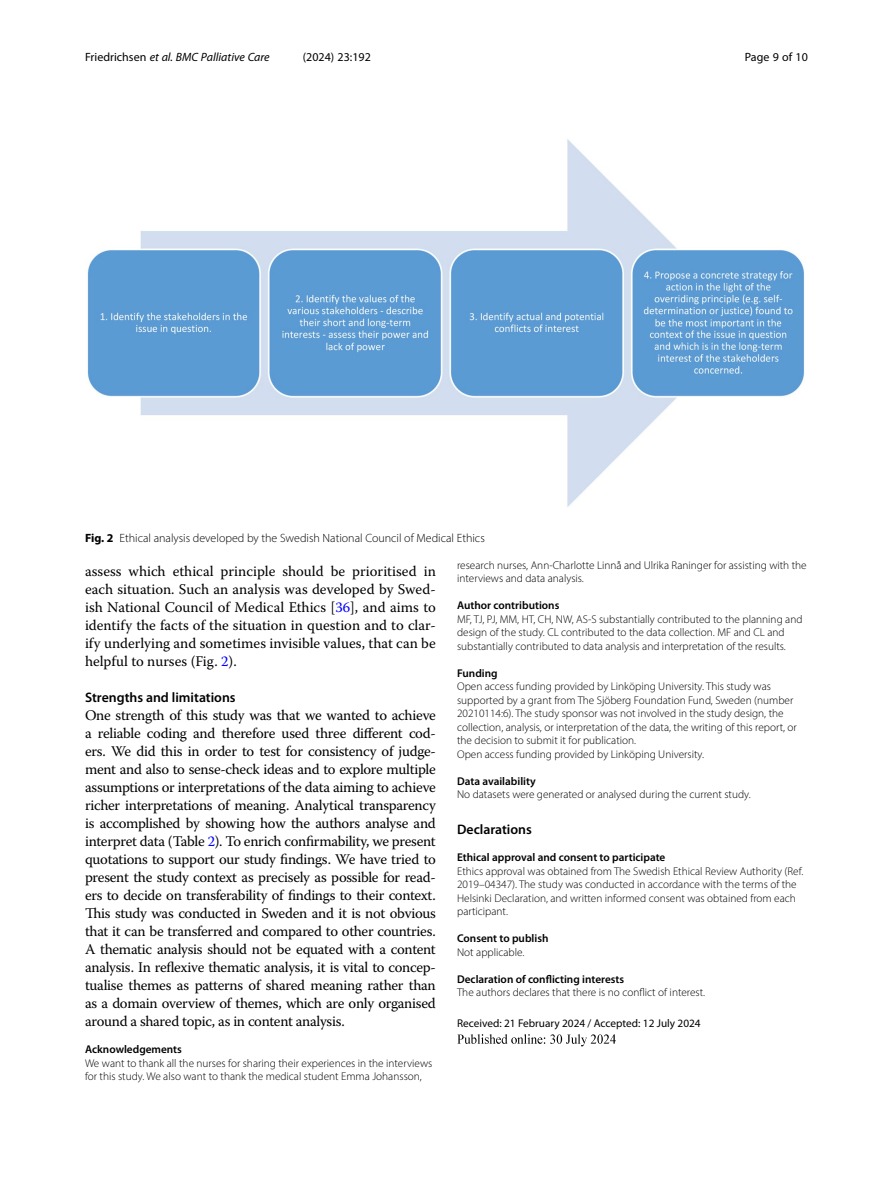
<style>
.page{position:relative;width:893px;height:1191px;background:#fff}
.page>*{position:absolute;margin:0;border:0;box-sizing:border-box;transform-origin:0 0}
.Body_Text{font:14.7px/18px "Warnock Pro";letter-spacing:-.01em;color:#000;text-align:justify}
.Head_2{font:600 13.8px "Myriad Pro";color:#000}
.Ethics_Declarations{font:600 13.8px "Myriad Pro";color:#000}
.Figure_Caption{font:300 12px "Myriad Pro";color:#000}
.t1{font:italic 12px "Myriad Pro";color:#000}
.t2{font:12px "Myriad Pro";color:#000}
.Funding{font:300 11.25px/13.5px "Myriad Pro";color:#000}
.Ethics_Declarations-2{font:300 11.25px/13.5px "Myriad Pro";color:#000}
.Acknowledgements{font:300 11.25px/13.5px "Myriad Pro";color:#000}
.Author_Contribution{font:300 11.25px/13.5px "Myriad Pro";color:#000}
.Endmatter_Heading{font:600 11.25px "Myriad Pro";color:#000}
.Data_Availability{font:300 11.25px "Myriad Pro";color:#000}
.Funding_MultiPara{font:300 11.25px "Myriad Pro";color:#000}
.Article_History{font:11.25px "Myriad Pro";color:#000}
.s1{font-style:normal}
.s2{font-weight:700}
.s3{color:#00f}
</style>
<div class="page">
<img style="left:457px;top:1034px;width:159px;height:13px">
<img style="left:87px;top:139px;width:718px;height:368px">
<p class="t1" style="left:85px;top:50px;width:186px"><span class="s1">Friedrichsen</span> et al. BMC Palliative Care</p>
<p class="t2" style="left:303px;top:50px;width:70px">(2024) 23:192</p>
<p class="t2" style="left:745px;top:50px;width:65px">Page 9 of 10</p>
<p class="Figure_Caption" style="left:85px;top:531px;width:401px"><span class="s2">Fig. 2</span> Ethical analysis developed by the Swedish National Council of Medical Ethics</p>
<p class="Body_Text" style="left:85px;top:562px;width:352px">assess which ethical principle should be prioritised in each situation. Such an analysis was developed by Swed&shy;ish National Council of Medical Ethics [<span class="s3">36</span>], and aims to identify the facts of the situation in question and to clar&shy;ify underlying and sometimes invisible values, that can be helpful to nurses (Fig. <span class="s3">2</span>).</p>
<p class="Head_2" style="left:85px;top:689px;width:152px">Strengths and limitations</p>
<p class="Body_Text" style="left:85px;top:706px;width:352px">One strength of this study was that we wanted to achieve a reliable coding and therefore used three different cod&shy;ers. We did this in order to test for consistency of judge&shy;ment and also to sense-check ideas and to explore multiple assumptions or interpretations of the data aiming to achieve richer interpretations of meaning. Analytical transparency is accomplished by showing how the authors analyse and interpret data (Table <span class="s3">2</span>). To enrich confirmability, we present quotations to support our study findings. We have tried to present the study context as precisely as possible for read&shy;ers to decide on transferability of findings to their context.<br>This study was conducted in Sweden and it is not obvious that it can be transferred and compared to other countries.<br>A thematic analysis should not be equated with a content analysis. In reflexive thematic analysis, it is vital to concep&shy;tualise themes as patterns of shared meaning rather than as a domain overview of themes, which are only organised around a shared topic, as in content analysis.</p>
<p class="Endmatter_Heading" style="left:85px;top:1042px;width:98px">Acknowledgements</p>
<p class="Acknowledgements" style="left:85px;top:1056px;width:349px">We want to thank all the nurses for sharing their experiences in the interviews for this study. We also want to thank the medical student Emma Johansson,</p>
<p class="Acknowledgements" style="left:457px;top:558px;width:351px">research nurses, Ann-Charlotte Linnå and Ulrika Raninger for assisting with the interviews and data analysis.</p>
<p class="Endmatter_Heading" style="left:457px;top:598px;width:104px">Author contributions</p>
<p class="Author_Contribution" style="left:457px;top:612px;width:347px">MF, TJ, PJ, MM, HT, CH, NW, AS-S substantially contributed to the planning and design of the study. CL contributed to the data collection. MF and CL and substantially contributed to data analysis and interpretation of the results.</p>
<p class="Endmatter_Heading" style="left:457px;top:666px;width:42px">Funding</p>
<p class="Funding" style="left:457px;top:679px;width:341px">Open access funding provided by Linköping University. This study was supported by a grant from The Sjöberg Foundation Fund, Sweden (number 20210114:6). The study sponsor was not involved in the study design, the collection, analysis, or interpretation of the data, the writing of this report, or the decision to submit it for publication.</p>
<p class="Funding_MultiPara" style="left:457px;top:747px;width:249px">Open access funding provided by Linköping University.</p>
<p class="Endmatter_Heading" style="left:457px;top:774px;width:80px">Data availability</p>
<p class="Data_Availability" style="left:457px;top:788px;width:295px">No datasets were generated or analysed during the current study.</p>
<p class="Ethics_Declarations" style="left:457px;top:821px;width:76px">Declarations</p>
<p class="Endmatter_Heading" style="left:457px;top:850px;width:210px">Ethical approval and consent to participate</p>
<p class="Ethics_Declarations-2" style="left:457px;top:864px;width:348px">Ethics approval was obtained from The Swedish Ethical Review Authority (Ref.<br>2019–04347). The study was conducted in accordance with the terms of the Helsinki Declaration, and written informed consent was obtained from each participant.</p>
<p class="Endmatter_Heading" style="left:457px;top:931px;width:93px">Consent to publish</p>
<p class="Ethics_Declarations-2" style="left:457px;top:945px;width:69px">Not applicable.</p>
<p class="Endmatter_Heading" style="left:457px;top:972px;width:169px">Declaration of conflicting interests</p>
<p class="Ethics_Declarations-2" style="left:457px;top:985px;width:250px">The authors declares that there is no conflict of interest.</p>
<p class="Article_History" style="left:457px;top:1016px;width:245px">Received: 21 February 2024 / Accepted: 12 July 2024</p>
</div>
